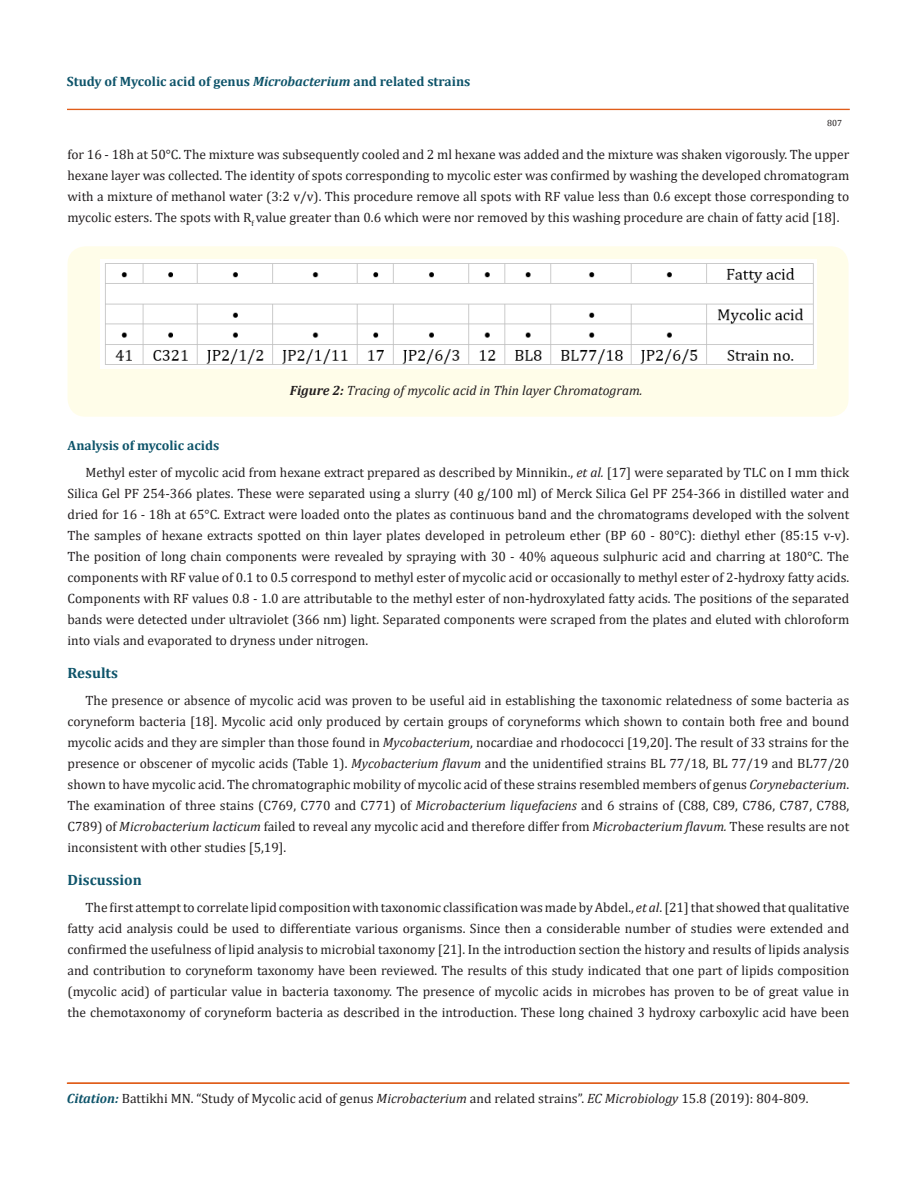
<style>
.page{position:relative;width:917px;height:1188px;background:#fff}
.page>*{position:absolute;margin:0;border:0;box-sizing:border-box;transform-origin:0 0}
.t1{font:700 15px "Cambria";color:#0e546a}
.t2{font:13.5px/21px "Cambria";color:#231f20;text-align:justify}
.t3{font:700 13.5px "Cambria";color:#0e546a}
.t4{font:italic 13.5px "Cambria";color:#231f20}
.t5{font:9px "Cambria";color:#231f20}
.s1{font-style:italic}
.s2{font-weight:700}
.s3{font-weight:700;font-style:italic;color:#0e546a}
</style>
<div class="page">
<div style="left:67px;top:109px;width:782px;height:1px;border:1px solid #e05d1a"></div>
<div style="left:67px;top:1083px;width:782px;height:1px;border:1px solid #e05d1a"></div>
<div style="left:68px;top:246px;width:780px;height:171px;background:#fffde9;border-radius:18px"></div>
<img style="left:101px;top:260px;width:715px;height:108px">
<p class="t3" style="left:67px;top:72px;width:405px">Study of Mycolic acid of genus <span class="s1">Microbacterium</span> and related strains</p>
<p class="t5" style="left:827px;top:117px;width:16px">807</p>
<p class="t2" style="left:68px;top:144px;width:783px">for 16 - 18h at 50°C. The mixture was subsequently cooled and 2 ml hexane was added and the mixture was shaken vigorously. The upper hexane layer was collected. The identity of spots corresponding to mycolic ester was confirmed by washing the developed chromatogram with a mixture of methanol water (3:2 v/v). This procedure remove all spots with RF value less than 0.6 except those corresponding to mycolic esters. The spots with R<sub>f</sub> value greater than 0.6 which were nor removed by this washing procedure are chain of fatty acid [18].</p>
<p class="t4" style="left:290px;top:381px;width:354px"><span class="s2">Figure 2:</span> Tracing of mycolic acid in Thin layer Chromatogram.</p>
<p class="t3" style="left:68px;top:436px;width:153px">Analysis of mycolic acids</p>
<p class="t2" style="left:68px;top:462px;width:783px;text-indent:18px">Methyl ester of mycolic acid from hexane extract prepared as described by Minnikin., <span class="s1">et al.</span> [17] were separated by TLC on I mm thick Silica Gel PF 254-366 plates. These were separated using a slurry (40 g/100 ml) of Merck Silica Gel PF 254-366 in distilled water and dried for 16 - 18h at 65°C. Extract were loaded onto the plates as continuous band and the chromatograms developed with the solvent The samples of hexane extracts spotted on thin layer plates developed in petroleum ether (BP 60 - 80°C): diethyl ether (85:15 v-v).<br>The position of long chain components were revealed by spraying with 30 - 40% aqueous sulphuric acid and charring at 180°C. The components with RF value of 0.1 to 0.5 correspond to methyl ester of mycolic acid or occasionally to methyl ester of 2-hydroxy fatty acids.<br>Components with RF values 0.8 - 1.0 are attributable to the methyl ester of non-hydroxylated fatty acids. The positions of the separated bands were detected under ultraviolet (366 nm) light. Separated components were scraped from the plates and eluted with chloroform into vials and evaporated to dryness under nitrogen.</p>
<p class="t1" style="left:68px;top:663px;width:52px">Results</p>
<p class="t2" style="left:68px;top:690px;width:783px;text-indent:18px">The presence or absence of mycolic acid was proven to be useful aid in establishing the taxonomic relatedness of some bacteria as coryneform bacteria [18]. Mycolic acid only produced by certain groups of coryneforms which shown to contain both free and bound mycolic acids and they are simpler than those found in <span class="s1">Mycobacterium</span>, nocardiae and rhodococci [19,20]. The result of 33 strains for the presence or obscener of mycolic acids (Table 1). <span class="s1">Mycobacterium flavum</span> and the unidentified strains BL 77/18, BL 77/19 and BL77/20 shown to have mycolic acid. The chromatographic mobility of mycolic acid of these strains resembled members of genus <span class="s1">Corynebacterium</span>.<br>The examination of three stains (C769, C770 and C771) of <span class="s1">Microbacterium liquefaciens</span> and 6 strains of (C88, C89, C786, C787, C788, C789) of <span class="s1">Microbacterium lacticum</span> failed to reveal any mycolic acid and therefore differ from <span class="s1">Microbacterium flavum.</span> These results are not inconsistent with other studies [5,19].</p>
<p class="t1" style="left:68px;top:870px;width:76px">Discussion</p>
<p class="t2" style="left:68px;top:897px;width:783px;text-indent:18px">The first attempt to correlate lipid composition with taxonomic classification was made by Abdel., <span class="s1">et al</span>. [21] that showed that qualitative fatty acid analysis could be used to differentiate various organisms. Since then a considerable number of studies were extended and confirmed the usefulness of lipid analysis to microbial taxonomy [21]. In the introduction section the history and results of lipids analysis and contribution to coryneform taxonomy have been reviewed. The results of this study indicated that one part of lipids composition (mycolic acid) of particular value in bacteria taxonomy. The presence of mycolic acids in microbes has proven to be of great value in the chemotaxonomy of coryneform bacteria as described in the introduction. These long chained 3 hydroxy carboxylic acid have been</p>
<p class="t2" style="left:67px;top:1088px;width:743px"><span class="s3">Citation:</span> Battikhi MN. “Study of Mycolic acid of genus <span class="s1">Microbacterium</span> and related strains”. <span class="s1">EC Microbiology</span> 15.8 (2019): 804-809.</p>
</div>
